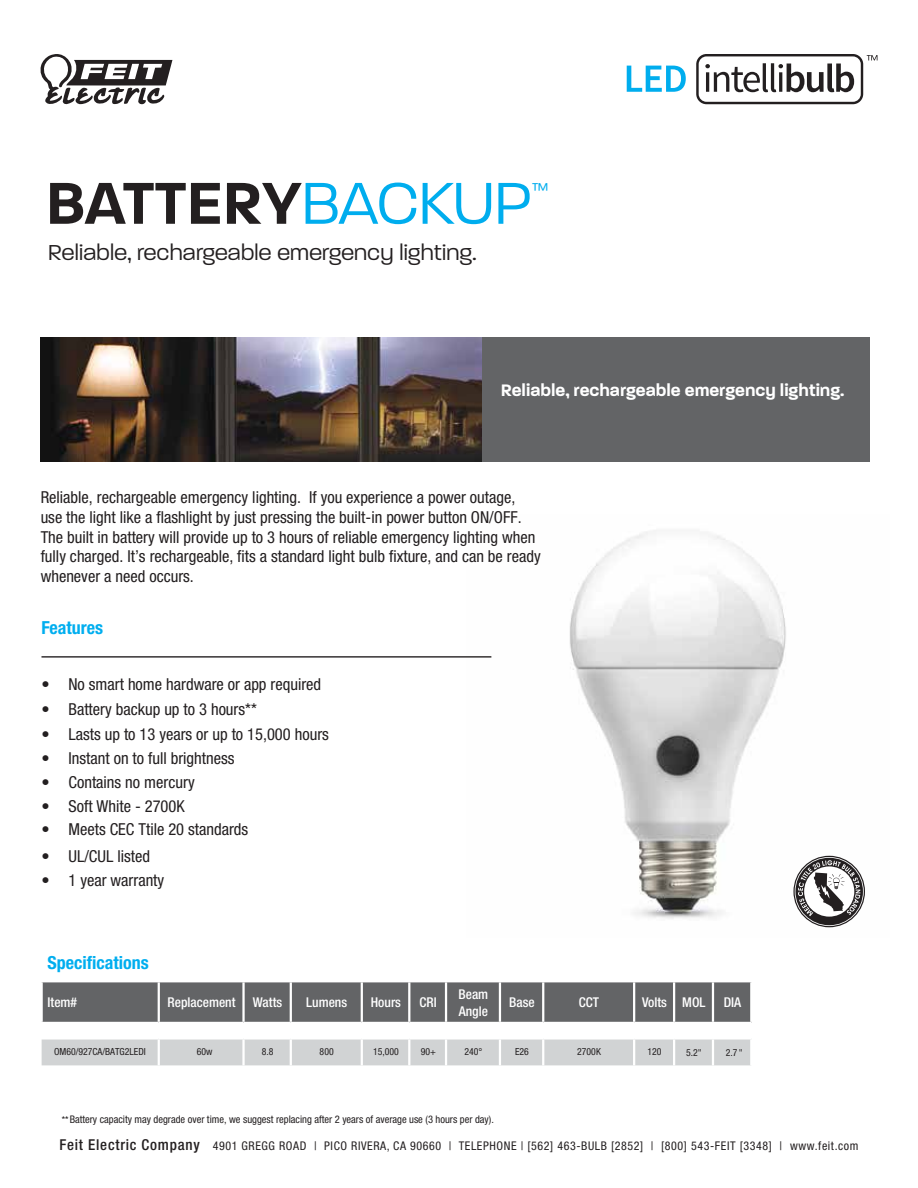
<style>
.page{position:relative;width:918px;height:1188px;background:#fff}
.page>*{position:absolute;margin:0;border:0;box-sizing:border-box;transform-origin:0 0}
.t1{font:600 63.75px "Paralucent";color:#231f20}
.t2{font:300 23.4px "Paralucent";letter-spacing:.015em;color:#231f20}
.t3{font:600 18px "Paralucent";color:#fff}
.t4{font:700 condensed 18px "Helvetica Neue LT Std";color:#00aeef}
.t5{font:300 16.95px "Paralucent";color:#00adee}
.t6{font:condensed 16.5px/19.8px "Helvetica Neue LT Std";color:#231f20}
.t7{font:500 condensed 13.5px/16.2px "Helvetica Neue LT Std";color:#fff}
.t8{font:condensed 12px "Helvetica Neue";letter-spacing:.05em;color:#231f20}
.t9{font:condensed 10.5px "Helvetica Neue LT Std";color:#231f20}
.t10{font:condensed 9.75px "Helvetica Neue LT Std";color:#231f20}
.s1{font-weight:300;color:#00adee}
.s2{font-family:"Helvetica Neue"}
.s3{font-size:9.75px}
.s4{font-weight:500;font-size:15px}
</style>
<div class="page">
<img style="left:491px;top:530px;width:343px;height:398px">
<svg style="left:627px;top:66px;width:59px;height:26px"></svg>
<svg style="left:696px;top:54px;width:182px;height:50px"></svg>
<svg style="left:40px;top:54px;width:132px;height:51px"></svg>
<div style="left:281px;top:338px;width:589px;height:124px;background:#636466"></div>
<svg style="left:43px;top:982px;width:707px;height:40px;background:#666769"></svg>
<hr style="left:158px;top:982px;width:2px;height:40px;background:#fff">
<hr style="left:242px;top:982px;width:3px;height:40px;background:#fff">
<hr style="left:290px;top:982px;width:2px;height:40px;background:#fff">
<hr style="left:361px;top:982px;width:2px;height:40px;background:#fff">
<hr style="left:408px;top:982px;width:2px;height:40px;background:#fff">
<hr style="left:445px;top:982px;width:2px;height:40px;background:#fff">
<hr style="left:499px;top:982px;width:2px;height:40px;background:#fff">
<hr style="left:542px;top:982px;width:2px;height:40px;background:#fff">
<hr style="left:633px;top:982px;width:2px;height:40px;background:#fff">
<hr style="left:673px;top:982px;width:2px;height:40px;background:#fff">
<hr style="left:712px;top:982px;width:2px;height:40px;background:#fff">
<div style="left:42px;top:1040px;width:708px;height:25px;background:#d1d3d4"></div>
<hr style="left:158px;top:1040px;width:2px;height:25px;background:#fff">
<hr style="left:242px;top:1040px;width:3px;height:25px;background:#fff">
<hr style="left:290px;top:1040px;width:2px;height:25px;background:#fff">
<hr style="left:361px;top:1040px;width:2px;height:25px;background:#fff">
<hr style="left:408px;top:1040px;width:2px;height:25px;background:#fff">
<hr style="left:445px;top:1040px;width:2px;height:25px;background:#fff">
<hr style="left:499px;top:1040px;width:2px;height:25px;background:#fff">
<hr style="left:542px;top:1040px;width:2px;height:25px;background:#fff">
<hr style="left:633px;top:1040px;width:2px;height:25px;background:#fff">
<hr style="left:673px;top:1040px;width:2px;height:25px;background:#fff">
<hr style="left:712px;top:1040px;width:2px;height:25px;background:#fff">
<hr style="left:41px;top:656px;width:450px;height:2px;background:#231f20">
<img style="left:40px;top:338px;width:442px;height:124px">
<svg style="left:793px;top:856px;width:72px;height:71px"></svg>
<h1 class="t1" style="left:46px;top:165px;width:488px">BATTERY<span class="s1">BACKUP</span></h1>
<p class="t5" style="left:532px;top:179px;width:18px">™</p>
<h2 class="t2" style="left:48px;top:239px;width:430px">Reliable, rechargeable emergency lighting.</h2>
<p class="t3" style="left:501px;top:379px;width:345px">Reliable, rechargeable emergency lighting.</p>
<p class="t6" style="left:41px;top:487px;width:502px">Reliable, rechargeable emergency lighting. If you experience a power outage, use the light like a flashlight by just pressing the built-in power button ON/OFF.<br>The built in battery will provide up to 3 hours of reliable emergency lighting when fully charged. It’s rechargeable, fits a standard light bulb fixture, and can be ready whenever a need occurs.</p>
<p class="t4" style="left:41px;top:617px;width:63px">Features</p>
<p class="t6" style="left:41px;top:675px;width:281px">• No smart home hardware or app required</p>
<p class="t6" style="left:41px;top:699px;width:217px">• Battery backup up to 3 hours**</p>
<p class="t6" style="left:41px;top:724px;width:289px">• Lasts up to 13 years or up to 15,000 hours</p>
<p class="t6" style="left:41px;top:748px;width:195px">• Instant on to full brightness</p>
<p class="t6" style="left:41px;top:772px;width:155px">• Contains no mercury</p>
<p class="t6" style="left:41px;top:796px;width:145px">• Soft White - 2700K</p>
<p class="t6" style="left:41px;top:820px;width:208px">• Meets CEC Ttile 20 standards</p>
<p class="t6" style="left:41px;top:847px;width:110px">• UL/CUL listed</p>
<p class="t6" style="left:41px;top:870px;width:124px">• 1 year warranty</p>
<p class="t4" style="left:48px;top:951px;width:103px">Specifications</p>
<p class="t7" style="left:48px;top:994px;width:31px">Item#</p>
<p class="t7" style="left:168px;top:994px;width:69px">Replacement</p>
<p class="t7" style="left:253px;top:994px;width:31px">Watts</p>
<p class="t7" style="left:306px;top:994px;width:42px">Lumens</p>
<p class="t7" style="left:371px;top:994px;width:32px">Hours</p>
<p class="t7" style="left:419px;top:994px;width:19px">CRI</p>
<p class="t7" style="left:459px;top:986px;width:31px">Beam<br>Angle</p>
<p class="t7" style="left:509px;top:994px;width:27px">Base</p>
<p class="t7" style="left:579px;top:994px;width:22px">CCT</p>
<p class="t7" style="left:642px;top:994px;width:65px">Volts MOL</p>
<p class="t7" style="left:724px;top:994px;width:19px">DIA</p>
<p class="t10" style="left:54px;top:1046px;width:93px">OM60/927CA/BATG2LEDI</p>
<p class="t10" style="left:197px;top:1046px;width:17px">60w</p>
<p class="t10" style="left:262px;top:1046px;width:13px">8.8</p>
<p class="t10" style="left:320px;top:1046px;width:16px">800</p>
<p class="t10" style="left:373px;top:1046px;width:27px">15,000</p>
<p class="t10" style="left:464px;top:1046px;width:19px">240°</p>
<p class="t10" style="left:515px;top:1046px;width:15px">E26</p>
<p class="t10" style="left:577px;top:1046px;width:25px">2700K</p>
<p class="t10" style="left:647px;top:1046px;width:16px">120</p>
<p class="t10" style="left:686px;top:1047px;width:17px">5.2<span class="s2">"</span></p>
<p class="t10" style="left:726px;top:1047px;width:19px">2.7 <span class="s2">"</span></p>
<p class="t10" style="left:421px;top:1046px;width:17px">90+</p>
<p class="t9" style="left:62px;top:1113px;width:434px"><span class="s3">**</span>Battery capacity may degrade over time, we suggest replacing after 2 years of average use (3 hours per day).</p>
<p class="t8" style="left:60px;top:1139px;width:800px"><span class="s4">Feit Electric Company</span> 4901 GREGG ROAD | PICO RIVERA, CA 90660 | TELEPHONE | [562] 463-BULB [2852] | [800] 543-FEIT [3348] | www.feit.com</p>
</div>
